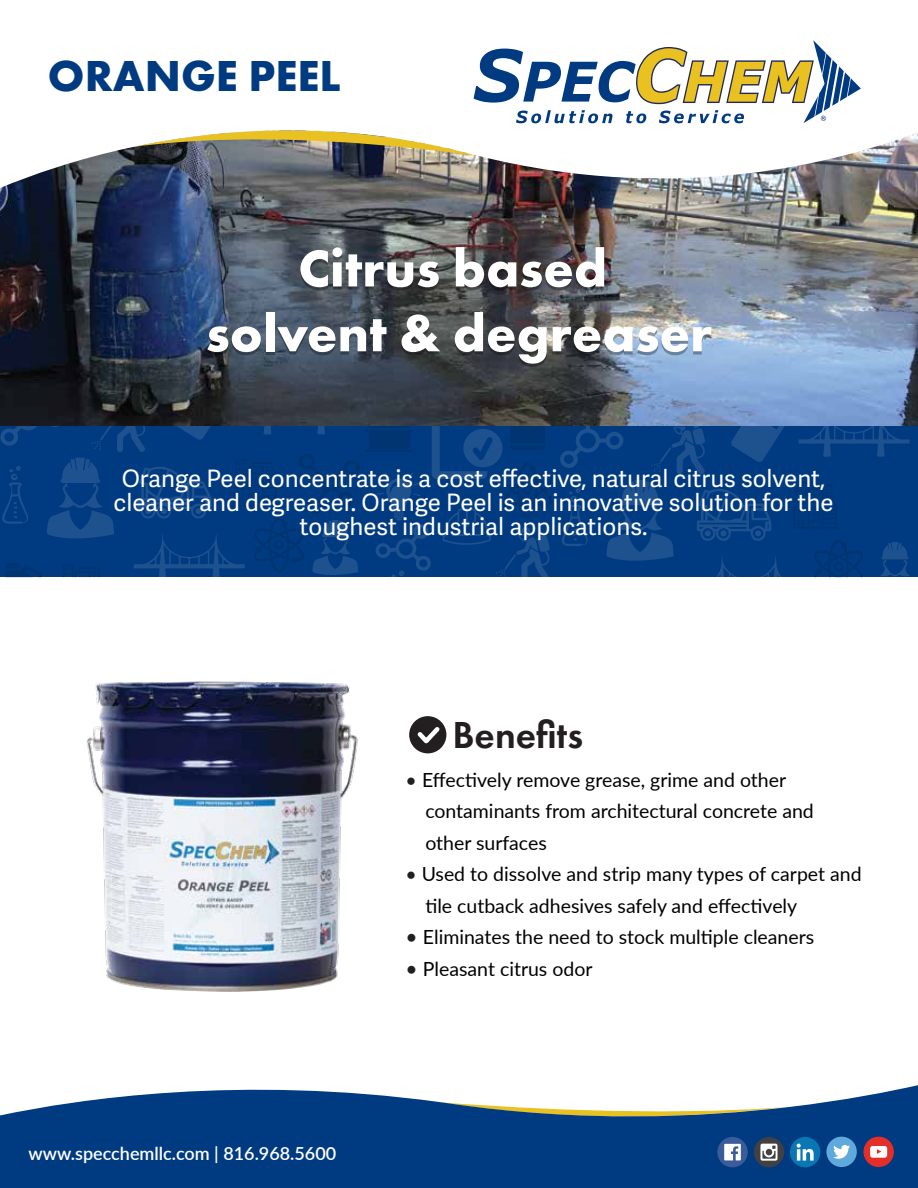
<style>
.page{position:relative;width:918px;height:1188px;background:#fff}
.page>*{position:absolute;margin:0;border:0;box-sizing:border-box;transform-origin:0 0}
.t1{font:700 54px/64.8px "Futura PT";color:#fff;text-align:center}
.t2{font:700 45px "Futura PT";color:#003b81}
.t3{font:600 39px "Futura PT";color:#231f20}
.t4{font:24px/24px "Adelle Sans";color:#fff;text-align:center}
.t5{font:19.5px/31.5px "Lato";color:#000}
.t6{font:600 18px "Lato";color:#fff}
.s1{color:#231f20}
.s2{font-size:21px;color:#231f20}
</style>
<div class="page">
<img style="left:0;top:205px;width:918px;height:222px">
<div style="left:0;top:427px;width:918px;height:150px;background:#003b81"></div>
<svg style="left:137px;top:467px;width:75px;height:52px"></svg>
<svg style="left:2px;top:466px;width:26px;height:58px"></svg>
<svg style="left:179px;top:427px;width:31px;height:13px"></svg>
<svg style="left:47px;top:458px;width:67px;height:80px"></svg>
<svg style="left:313px;top:520px;width:45px;height:55px"></svg>
<svg style="left:92px;top:427px;width:53px;height:25px"></svg>
<img style="left:550px;top:475px;width:2px;height:29px">
<svg style="left:0;top:427px;width:36px;height:19px"></svg>
<svg style="left:264px;top:427px;width:61px;height:8px"></svg>
<svg style="left:134px;top:534px;width:111px;height:43px"></svg>
<svg style="left:376px;top:427px;width:174px;height:150px"></svg>
<img style="left:510px;top:427px;width:35px;height:22px">
<svg style="left:697px;top:489px;width:74px;height:52px"></svg>
<svg style="left:562px;top:488px;width:26px;height:58px"></svg>
<svg style="left:731px;top:427px;width:53px;height:35px"></svg>
<svg style="left:607px;top:480px;width:67px;height:81px"></svg>
<svg style="left:880px;top:542px;width:30px;height:35px"></svg>
<svg style="left:651px;top:427px;width:54px;height:47px"></svg>
<svg style="left:560px;top:427px;width:63px;height:41px"></svg>
<svg style="left:798px;top:427px;width:112px;height:30px"></svg>
<svg style="left:717px;top:557px;width:64px;height:20px"></svg>
<img style="left:0;top:133px;width:918px;height:72px">
<svg style="left:0;top:1085px;width:918px;height:103px;fill:#003b81"></svg>
<svg style="left:130px;top:40px;width:731px;height:116px"></svg>
<div style="left:409px;top:716px;width:37px;height:37px;background:#231f20;border-radius:50%"></div>
<svg style="left:418px;top:727px;width:22px;height:16px"></svg>
<div style="left:826px;top:1137px;width:31px;height:30px;background:#5fa9dd;border-radius:50%"></div>
<svg style="left:833px;top:1145px;width:17px;height:14px"></svg>
<div style="left:790px;top:1137px;width:30px;height:30px;background:#0877b3;border-radius:50%"></div>
<svg style="left:797px;top:1144px;width:17px;height:17px"></svg>
<div style="left:754px;top:1137px;width:30px;height:30px;background:#414042;border-radius:50%"></div>
<svg style="left:760px;top:1144px;width:18px;height:17px"></svg>
<div style="left:717px;top:1137px;width:31px;height:30px;background:#3b5b9a;border-radius:50%"></div>
<svg style="left:724px;top:1144px;width:17px;height:16px"></svg>
<div style="left:863px;top:1137px;width:31px;height:30px;background:#e42f28;border-radius:50%"></div>
<svg style="left:870px;top:1146px;width:17px;height:12px"></svg>
<img style="left:87px;top:681px;width:271px;height:310px">
<h2 class="t2" style="left:48px;top:47px;width:294px">ORANGE PEEL</h2>
<h1 class="t1" style="left:206px;top:235px;width:508px">Citrus based<br>solvent &amp; degreaser</h1>
<p class="t4" style="left:114px;top:466px;width:722px">Orange Peel concentrate is a cost effective, natural citrus solvent, cleaner and degreaser. Orange Peel is an innovative solution for the toughest industrial applications.</p>
<h3 class="t3" style="left:452px;top:711px;width:132px">Benefits</h3>
<p class="t6" style="left:28px;top:1140px;width:309px">www.specchemllc.com | 816.968.5600</p>
<p class="t5" style="left:425px;top:763px;width:390px;text-indent:-20px"><span class="s1">•</span> Effectively remove grease, grime and other contaminants from architectural concrete and other surfaces</p>
<p class="t5" style="left:425px;top:857px;width:438px;text-indent:-20px"><span class="s1">•</span> Used to dissolve and strip many types of carpet and tile cutback adhesives safely and effectively</p>
<p class="t5" style="left:405px;top:920px;width:410px"><span class="s2">•</span> Eliminates the need to stock multiple cleaners</p>
<p class="t5" style="left:405px;top:952px;width:189px"><span class="s2">•</span> Pleasant citrus odor</p>
</div>
